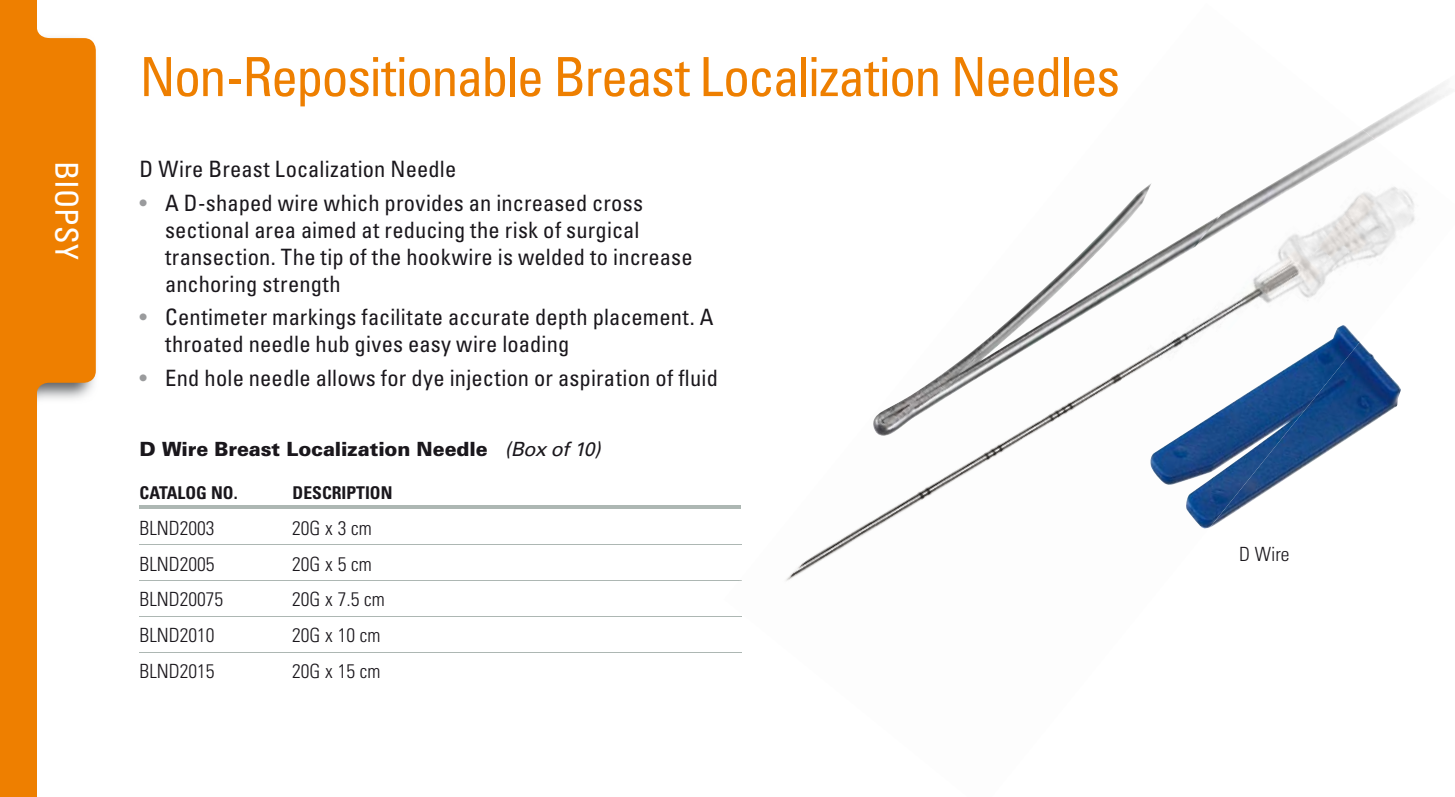
<style>
.page{position:relative;width:1455px;height:797px;background:#fff}
.page>*{position:absolute;margin:0;border:0;box-sizing:border-box;transform-origin:0 0}
.t1{font:condensed 54px "Univers LT Std";letter-spacing:-.03em;color:#ee7f00}
.t2{font:condensed 31.5px "Univers LT Std";letter-spacing:-.005em;color:#fff}
.t3{font:condensed 22.5px/27px "Univers LT Std";letter-spacing:.01em;color:#1a171c}
.t4{font:300 condensed 19.57px "Univers LT Std";color:#1a171c}
.t5{font:900 19.57px "Univers LT Std";letter-spacing:-.005em;color:#1a171c}
.t6{font:700 condensed 17.55px "Univers LT Std";color:#1a171c}
.s1{color:#9a9b9d}
.s2{font-weight:400;font-style:italic}
</style>
<div class="page">
<svg style="left:37px;top:29px;width:59px;height:372px;background:#ec8610"></svg>
<div style="left:0;top:0;width:37px;height:796px;background:#ee7f00"></div>
<hr style="left:140px;top:505px;width:601px;height:4px;background:#adb7b3">
<hr style="left:140px;top:544px;width:601px;height:1px;background:#adb7b3">
<hr style="left:140px;top:615px;width:601px;height:1px;background:#adb7b3">
<hr style="left:140px;top:580px;width:601px;height:1px;background:#adb7b3">
<hr style="left:140px;top:651px;width:601px;height:1px;background:#adb7b3">
<img style="left:1261px;top:83px;width:187px;height:348px">
<img style="left:880px;top:273px;width:381px;height:256px">
<img style="left:724px;top:480px;width:354px;height:173px">
<img style="left:1221px;top:129px;width:153px;height:118px">
<img style="left:932px;top:183px;width:289px;height:211px">
<img style="left:873px;top:380px;width:77px;height:55px">
<img style="left:1149px;top:325px;width:210px;height:203px">
<h1 class="t1" style="left:140px;top:43px;width:982px">Non-Repositionable Breast Localization Needles</h1>
<h2 class="t2" style="left:87px;top:161px;width:100px;rotate:90deg">BIOPSY</h2>
<p class="t3" style="left:140px;top:155px;width:318px">D Wire Breast Localization Needle</p>
<p class="t3" style="left:165px;top:189px;width:529px;text-indent:-26px"><span class="s1">•</span> A D-shaped wire which provides an increased cross sectional area aimed at reducing the risk of surgical transection. The tip of the hookwire is welded to increase anchoring strength</p>
<p class="t3" style="left:165px;top:303px;width:550px;text-indent:-26px"><span class="s1">•</span> Centimeter markings facilitate accurate depth placement. A throated needle hub gives easy wire loading</p>
<p class="t3" style="left:140px;top:363px;width:580px"><span class="s1">•</span> End hole needle allows for dye injection or aspiration of fluid</p>
<p class="t5" style="left:140px;top:436px;width:462px">D Wire Breast Localization Needle <span class="s2">(Box of 10)</span></p>
<p class="t6" style="left:140px;top:482px;width:100px">CATALOG NO.</p>
<p class="t6" style="left:293px;top:482px;width:101px">DESCRIPTION</p>
<p class="t4" style="left:140px;top:516px;width:76px">BLND2003</p>
<p class="t4" style="left:292px;top:516px;width:81px">20G x 3 cm</p>
<p class="t4" style="left:140px;top:551px;width:76px">BLND2005</p>
<p class="t4" style="left:292px;top:551px;width:81px">20G x 5 cm</p>
<p class="t4" style="left:140px;top:587px;width:85px">BLND20075</p>
<p class="t4" style="left:292px;top:587px;width:94px">20G x 7.5 cm</p>
<p class="t4" style="left:140px;top:622px;width:76px">BLND2010</p>
<p class="t4" style="left:292px;top:622px;width:90px">20G x 10 cm</p>
<p class="t4" style="left:140px;top:658px;width:76px">BLND2015</p>
<p class="t4" style="left:292px;top:658px;width:90px">20G x 15 cm</p>
<p class="t4" style="left:1239px;top:542px;width:52px">D Wire</p>
</div>
